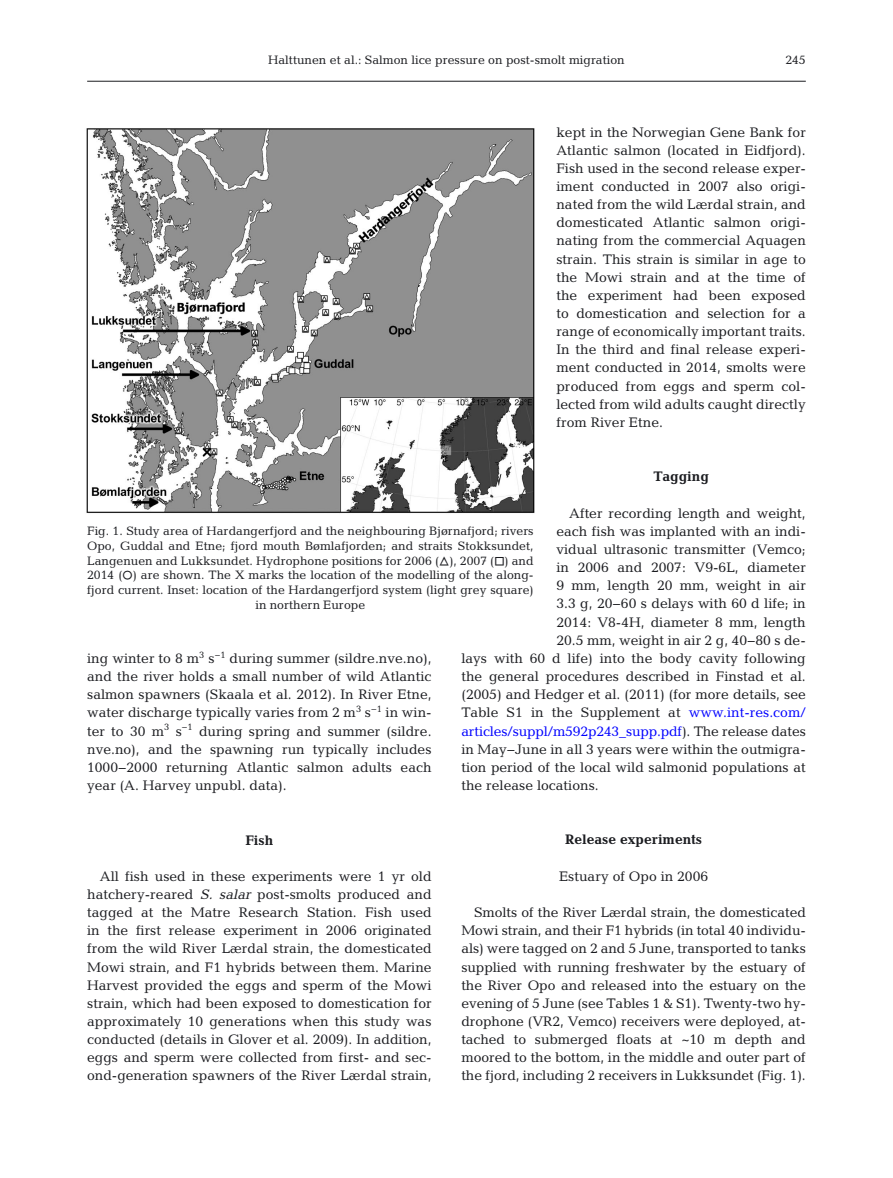
<style>
.page{position:relative;width:893px;height:1178px;background:#fff}
.page>*{position:absolute;margin:0;border:0;box-sizing:border-box;transform-origin:0 0}
.t1{font:13.95px/18.1px "Candida";color:#1b1c20;text-align:justify}
.t2{font:13.95px "Candida";letter-spacing:-.01em;color:#00f}
.t3{font:700 13.95px "Candida";color:#1b1c20}
.t4{font:12.3px/14.7px "Candida";color:#1b1c20;text-align:center}
.s1{color:#00f}
.s2{color:#1b1c20}
.s3{font-family:"Oblique Straight Plain"}
</style>
<div class="page">
<hr style="left:87px;top:81px;width:719px;height:1px;background:#1b1c20">
<img style="left:86px;top:128px;width:449px;height:386px">
<p class="t4" style="left:268px;top:53px;width:358px">Halttunen et al.: Salmon lice pressure on post-smolt migration</p>
<p class="t4" style="left:785px;top:53px;width:22px">245</p>
<p class="t1" style="left:556px;top:124px;width:251px">kept in the Norwegian Gene Bank for Atlantic salmon (located in Eidfjord).<br>Fish used in the second release exper&shy;iment conducted in 2007 also origi&shy;nated from the wild Lærdal strain, and domesticated Atlantic salmon origi&shy;nating from the commercial Aquagen strain. This strain is similar in age to the Mowi strain and at the time of the experiment had been exposed to domestication and selection for a range of economically important traits.<br>In the third and final release experi&shy;ment conducted in 2014, smolts were produced from eggs and sperm col&shy;lected from wild adults caught directly from River Etne.</p>
<p class="t3" style="left:653px;top:472px;width:57px">Tagging</p>
<p class="t1" style="left:569px;top:505px;width:238px">After recording length and weight,</p>
<p class="t1" style="left:556px;top:523px;width:251px">each fish was implanted with an indi-</p>
<p class="t1" style="left:556px;top:542px;width:251px">vidual ultrasonic transmitter (Vemco;</p>
<p class="t1" style="left:556px;top:560px;width:251px">in 2006 and 2007: V9-6L, diameter</p>
<p class="t1" style="left:556px;top:578px;width:251px">9 mm, length 20 mm, weight in air</p>
<p class="t1" style="left:556px;top:596px;width:251px">3.3 g, 20−60 s delays with 60 d life; in</p>
<p class="t1" style="left:556px;top:614px;width:251px">2014: V8-4H, diameter 8 mm, length</p>
<p class="t1" style="left:556px;top:632px;width:251px">20.5 mm, weight in air 2 g, 40−80 s de -</p>
<p class="t1" style="left:461px;top:650px;width:346px">lays with 60 d life) into the body cavity following</p>
<p class="t1" style="left:461px;top:669px;width:346px">the general procedures described in Finstad et al.</p>
<p class="t1" style="left:461px;top:687px;width:346px">(2005) and Hedger et al. (2011) (for more details, see</p>
<p class="t1" style="left:461px;top:705px;width:346px">Table S1 in the Supplement at <span class="s1">www. int-res. com/</span></p>
<p class="t2" style="left:461px;top:726px;width:346px">articles/ suppl/ m592 p243_ supp. pdf<span class="s2">). The release dates</span></p>
<p class="t1" style="left:461px;top:741px;width:346px">in May−June in all 3 years were within the outmigra-</p>
<p class="t1" style="left:461px;top:759px;width:346px">tion period of the local wild salmonid populations at</p>
<p class="t1" style="left:461px;top:778px;width:139px">the release locations.</p>
<p class="t4" style="left:87px;top:525px;width:448px">Fig. 1. Study area of Hardangerfjord and the neighbouring Bjørnafjord; rivers Opo, Guddal and Etne; fjord mouth Bømlafjorden; and straits Stokksundet, Langenuen and Lukksundet. Hydrophone positions for 2006 (■), 2007 ( ) and 2014 (▲) are shown. The X marks the location of the modelling of the along&shy;fjord current. Inset: location of the Hardangerfjord system (light grey square) in northern Europe</p>
<p class="t1" style="left:87px;top:651px;width:346px">ing winter to 8 m<sup>3</sup> s<sup>−1</sup> during summer (sildre.nve.no), and the river holds a small number of wild Atlantic salmon spawners (Skaala et al. 2012). In River Etne, water discharge typically varies from 2 m<sup>3</sup> s<sup>−1</sup> in win&shy;ter to 30 m<sup>3</sup> s<sup>−1</sup> during spring and summer (sildre. nve.no), and the spawning run typically includes 1000−2000 returning Atlantic salmon adults each year (A. Harvey unpubl. data).</p>
<p class="t3" style="left:245px;top:835px;width:29px">Fish</p>
<p class="t1" style="left:87px;top:868px;width:346px;text-indent:13px">All fish used in these experiments were 1 yr old hatchery-reared <span class="s3">S. salar</span> post-smolts produced and tagged at the Matre Research Station. Fish used in the first release experiment in 2006 originated from the wild River Lærdal strain, the domesticated Mowi strain, and F1 hybrids between them. Marine Harvest provided the eggs and sperm of the Mowi strain, which had been exposed to domestication for approximately 10 generations when this study was conducted (details in Glover et al. 2009). In addition, eggs and sperm were collected from first- and sec&shy;ond-generation spawners of the River Lærdal strain,</p>
<p class="t3" style="left:565px;top:835px;width:139px">Release experiments</p>
<p class="t1" style="left:559px;top:868px;width:151px">Estuary of Opo in 2006</p>
<p class="t1" style="left:461px;top:905px;width:346px;text-indent:13px">Smolts of the River Lærdal strain, the domesticated Mowi strain, and their F1 hybrids (in total 40 individu&shy;als) were tagged on 2 and 5 June, transported to tanks supplied with running freshwater by the estuary of the River Opo and released into the estuary on the evening of 5 June (see Tables 1 &amp; S1). Twenty-two hy&shy;drophone (VR2, Vemco) receivers were de ployed, at&shy;tached to submerged floats at ~10 m depth and moored to the bottom, in the middle and outer part of the fjord, including 2 receivers in Lukksundet (Fig. 1).</p>
</div>
